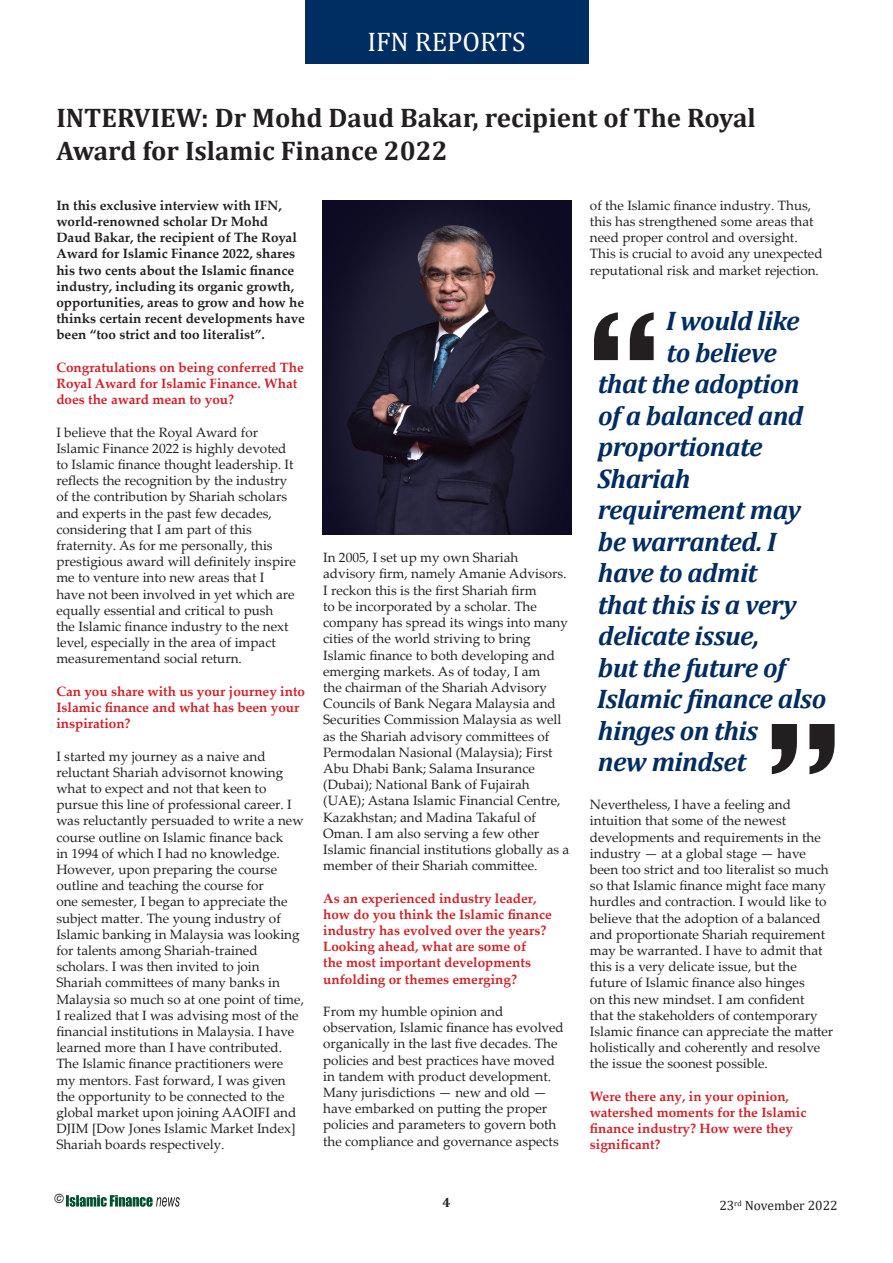
<style>
.page{position:relative;width:893px;height:1263px;background:#fff}
.page>*{position:absolute;margin:0;border:0;box-sizing:border-box;transform-origin:0 0}
.Quotes{font:italic 700 27px "Cambria";letter-spacing:-.02em;color:#002c62}
.Header_2nd{font:700 27px/32.4px "Cambria";color:#231f20}
.t1{font:27px "Cambria";color:#fff}
.t2{font:13.5px/16.2px "Palatino Linotype";color:#231f20}
.t3{font:700 13.5px/16.2px "Palatino Linotype";color:#d1232a}
.t4{font:700 13.5px/16.2px "Palatino Linotype";color:#231f20}
.t5{font:13.5px "Cambria";color:#231f20}
.t6{font:italic 13.5px "Franklin Gothic";color:#231f20}
.t7{font:700 13.5px "Cambria";color:#231f20}
</style>
<div class="page">
<svg style="left:66px;top:1195px;width:114px;height:12px"></svg>
<div style="left:305px;top:0;width:283px;height:64px;background:#002d62"></div>
<img style="left:322px;top:201px;width:249px;height:334px">
<svg style="left:594px;top:312px;width:60px;height:48px"></svg>
<svg style="left:772px;top:724px;width:63px;height:50px"></svg>
<h1 class="t1" style="left:367px;top:26px;width:160px">IFN REPORTS</h1>
<p class="Header_2nd" style="left:56px;top:101px;width:701px">INTERVIEW: Dr Mohd Daud Bakar, recipient of The Royal<br>Award for Islamic Finance 2022</p>
<p class="t4" style="left:56px;top:197px;width:250px">In this exclusive interview with IFN, world-renowned scholar Dr Mohd Daud Bakar, the recipient of The Royal Award for Islamic Finance 2022, shares his two cents about the Islamic finance industry, including its organic growth, opportunities, areas to grow and how he thinks certain recent developments have been “too strict and too literalist”.</p>
<p class="t3" style="left:56px;top:359px;width:249px">Congratulations on being conferred The<br>Royal Award for Islamic Finance. What does the award mean to you?</p>
<p class="t2" style="left:56px;top:423px;width:241px">I believe that the Royal Award for Islamic Finance 2022 is highly devoted to Islamic finance thought leadership. It reflects the recognition by the industry of the contribution by Shariah scholars and experts in the past few decades, considering that I am part of this fraternity. As for me personally, this prestigious award will definitely inspire me to venture into new areas that I have not been involved in yet which are equally essential and critical to push<br>the Islamic finance industry to the next level, especially in the area of impact measurementand social return.</p>
<p class="t3" style="left:56px;top:683px;width:250px">Can you share with us your journey into<br>Islamic finance and what has been your inspiration?</p>
<p class="t2" style="left:56px;top:747px;width:249px">I started my journey as a naive and reluctant Shariah advisornot knowing what to expect and not that keen to pursue this line of professional career. I was reluctantly persuaded to write a new course outline on Islamic finance back<br>in 1994 of which I had no knowledge.<br>However, upon preparing the course outline and teaching the course for<br>one semester, I began to appreciate the subject matter. The young industry of Islamic banking in Malaysia was looking for talents among Shariah-trained scholars. I was then invited to join Shariah committees of many banks in Malaysia so much so at one point of time, I realized that I was advising most of the financial institutions in Malaysia. I have learned more than I have contributed.<br>The Islamic finance practitioners were my mentors. Fast forward, I was given the opportunity to be connected to the global market upon joining AAOIFI and DJIM [Dow Jones Islamic Market Index] Shariah boards respectively.</p>
<p class="t2" style="left:323px;top:549px;width:248px">In 2005, I set up my own Shariah advisory firm, namely Amanie Advisors.<br>I reckon this is the first Shariah firm<br>to be incorporated by a scholar. The company has spread its wings into many cities of the world striving to bring Islamic finance to both developing and emerging markets. As of today, I am<br>the chairman of the Shariah Advisory Councils of Bank Negara Malaysia and Securities Commission Malaysia as well as the Shariah advisory committees of Permodalan Nasional (Malaysia); First Abu Dhabi Bank; Salama Insurance (Dubai); National Bank of Fujairah (UAE); Astana Islamic Financial Centre, Kazakhstan; and Madina Takaful of Oman. I am also serving a few other Islamic financial institutions globally as a member of their Shariah committee.</p>
<p class="t3" style="left:323px;top:889px;width:230px">As an experienced industry leader, how do you think the Islamic finance industry has evolved over the years?<br>Looking ahead, what are some of<br>the most important developments unfolding or themes emerging?</p>
<p class="t2" style="left:323px;top:1003px;width:242px">From my humble opinion and observation, Islamic finance has evolved organically in the last five decades. The policies and best practices have moved in tandem with product development.<br>Many jurisdictions — new and old — have embarked on putting the proper policies and parameters to govern both the compliance and governance aspects</p>
<p class="t2" style="left:590px;top:197px;width:234px">of the Islamic finance industry. Thus, this has strengthened some areas that need proper control and oversight.<br>This is crucial to avoid any unexpected reputational risk and market rejection.</p>
<p class="Quotes" style="left:666px;top:302px;width:135px">I would like</p>
<p class="Quotes" style="left:667px;top:334px;width:112px">to believe</p>
<p class="Quotes" style="left:598px;top:365px;width:204px">that the adoption</p>
<p class="Quotes" style="left:598px;top:397px;width:207px">of a balanced and</p>
<p class="Quotes" style="left:598px;top:428px;width:166px">proportionate</p>
<p class="Quotes" style="left:598px;top:460px;width:94px">Shariah</p>
<p class="Quotes" style="left:598px;top:491px;width:205px">requirement may</p>
<p class="Quotes" style="left:598px;top:523px;width:180px">be warranted. I</p>
<p class="Quotes" style="left:598px;top:554px;width:161px">have to admit</p>
<p class="Quotes" style="left:598px;top:586px;width:200px">that this is a very</p>
<p class="Quotes" style="left:598px;top:617px;width:163px">delicate issue,</p>
<p class="Quotes" style="left:598px;top:649px;width:189px">but the future of</p>
<p class="Quotes" style="left:597px;top:680px;width:231px">Islamic finance also</p>
<p class="Quotes" style="left:598px;top:712px;width:162px">hinges on this</p>
<p class="Quotes" style="left:598px;top:743px;width:150px">new mindset</p>
<p class="t2" style="left:590px;top:796px;width:245px">Nevertheless, I have a feeling and intuition that some of the newest developments and requirements in the industry — at a global stage — have been too strict and too literalist so much so that Islamic finance might face many hurdles and contraction. I would like to believe that the adoption of a balanced and proportionate Shariah requirement may be warranted. I have to admit that this is a very delicate issue, but the future of Islamic finance also hinges<br>on this new mindset. I am confident<br>that the stakeholders of contemporary Islamic finance can appreciate the matter holistically and coherently and resolve the issue the soonest possible.</p>
<p class="t3" style="left:590px;top:1088px;width:218px">Were there any, in your opinion, watershed moments for the Islamic finance industry? How were they significant?</p>
<p class="t6" style="left:54px;top:1190px;width:12px">©</p>
<p class="t7" style="left:442px;top:1193px;width:9px">4</p>
<p class="t5" style="left:719px;top:1198px;width:120px">23<sup>rd</sup> November 2022</p>
</div>
